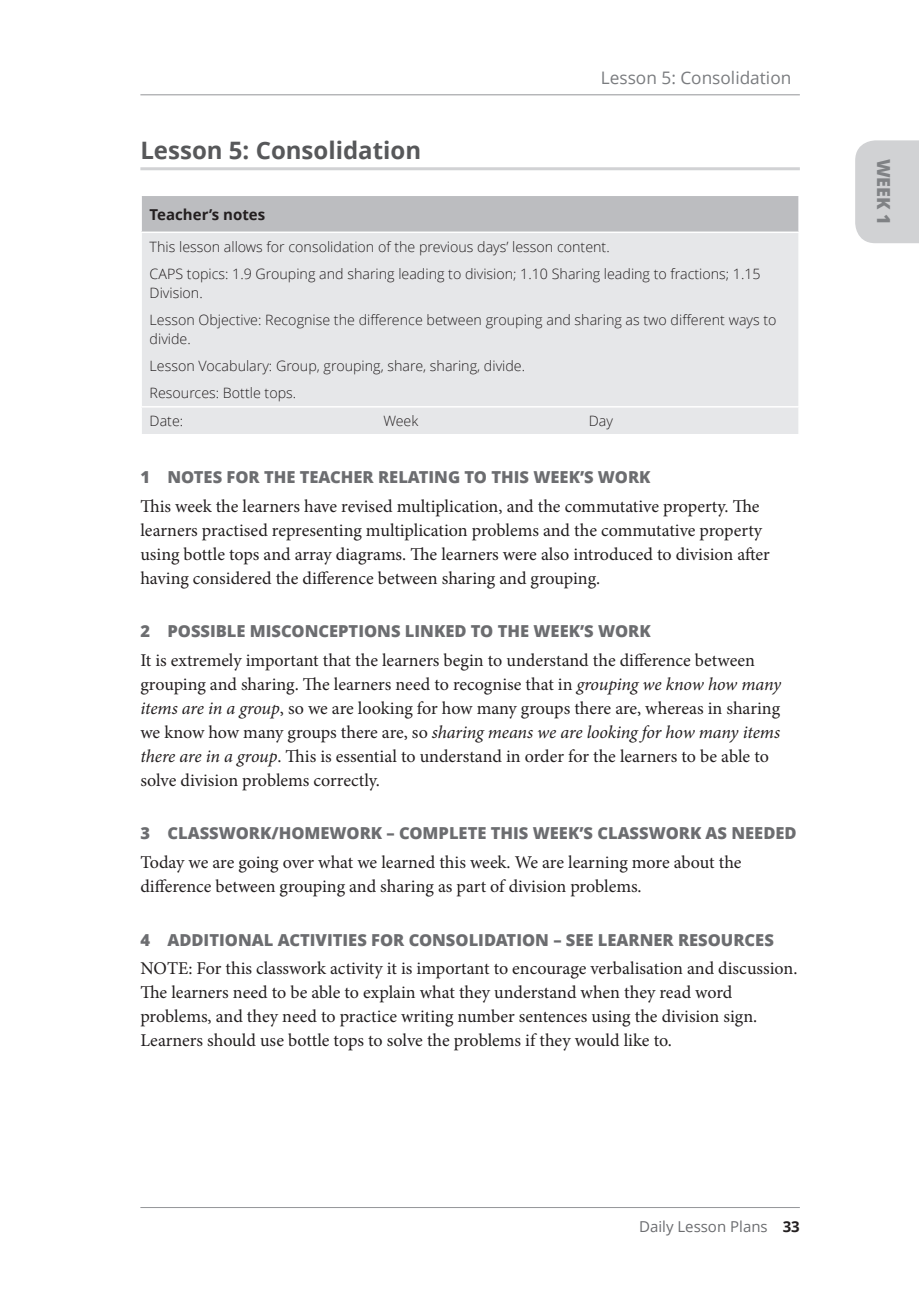
<style>
.page{position:relative;width:919px;height:1289px;background:#fff}
.page>*{position:absolute;margin:0;border:0;box-sizing:border-box;transform-origin:0 0}
.t1{font:700 24px "Open Sans";color:#57585a}
.t2{font:18px/24px "Minion Pro";letter-spacing:-.005em;color:#231f20}
.t3{font:800 18px "Open Sans";color:#808285}
.t4{font:17.25px "Open Sans";color:#7a7c7f}
.t5{font:800 16.5px "Open Sans";color:#6c6d70}
.t6{font:15px "Open Sans";color:#6c6d70}
.t7{font:700 15px "Open Sans";color:#231f20}
.t8{font:300 14.25px/27.5px "Open Sans";color:#231f20}
.s1{font-style:italic}
.s2{font-weight:700;color:#231f20}
</style>
<div class="page">
<hr style="left:140px;top:94px;width:659px;height:1px;background:#939598">
<hr style="left:140px;top:1207px;width:659px;height:1px;background:#939598">
<div style="left:855px;top:140px;width:63px;height:103px;background:#d1d2d4"></div>
<hr style="left:140px;top:167px;width:659px;height:3px;background:#d1d2d4">
<div style="left:141px;top:195px;width:658px;height:37px;background:#bcbdc0"></div>
<div style="left:142px;top:233px;width:656px;height:201px;background:#e6e7e9"></div>
<hr style="left:140px;top:406px;width:659px;height:1px;background:#fff">
<hr style="left:140px;top:194px;width:659px;height:2px;background:#fff">
<hr style="left:140px;top:196px;width:2px;height:35px;background:#fff">
<hr style="left:798px;top:196px;width:1px;height:35px;background:#fff">
<hr style="left:140px;top:231px;width:659px;height:2px;background:#fff">
<h1 class="t1" style="left:140px;top:133px;width:282px">Lesson 5: Consolidation</h1>
<p class="t4" style="left:600px;top:66px;width:192px">Lesson 5: Consolidation</p>
<p class="t7" style="left:150px;top:203px;width:117px">Teacher’s notes</p>
<p class="t8" style="left:150px;top:232px;width:612px">This lesson allows for consolidation of the previous days’ lesson content.<br>CAPS topics: 1.9 Grouping and sharing leading to division; 1.10 Sharing leading to fractions; 1.15</p>
<p class="t8" style="left:150px;top:278px;width:628px">Division.<br>Lesson Objective: Recognise the difference between grouping and sharing as two different ways to</p>
<p class="t8" style="left:150px;top:324px;width:377px">divide.<br>Lesson Vocabulary: Group, grouping, share, sharing, divide.<br>Resources: Bottle tops.<br>Date:</p>
<p class="t8" style="left:383px;top:407px;width:36px">Week</p>
<p class="t8" style="left:588px;top:407px;width:26px">Day</p>
<p class="t5" style="left:140px;top:464px;width:511px">1 NOTES FOR THE TEACHER RELATING TO THIS WEEK’S WORK</p>
<p class="t2" style="left:140px;top:494px;width:631px">This week the learners have revised multiplication, and the commutative property. The learners practised representing multiplication problems and the commutative property using bottle tops and array diagrams. The learners were also introduced to division after having considered the difference between sharing and grouping.</p>
<p class="t5" style="left:140px;top:619px;width:511px">2 POSSIBLE MISCONCEPTIONS LINKED TO THE WEEK’S WORK</p>
<p class="t2" style="left:140px;top:648px;width:642px">It is extremely important that the learners begin to understand the difference between grouping and sharing. The learners need to recognise that in <span class="s1">grouping we know how many items are in a group</span>, so we are looking for how many groups there are, whereas in sharing we know how many groups there are, so <span class="s1">sharing means we are looking for how many items there are in a group</span>. This is essential to understand in order for the learners to be able to solve division problems correctly.</p>
<p class="t5" style="left:140px;top:821px;width:657px">3 CLASSWORK/HOMEWORK – COMPLETE THIS WEEK’S CLASSWORK AS NEEDED</p>
<p class="t2" style="left:140px;top:850px;width:602px">Today we are going over what we learned this week. We are learning more about the difference between grouping and sharing as part of division problems.</p>
<p class="t5" style="left:140px;top:927px;width:635px">4 ADDITIONAL ACTIVITIES FOR CONSOLIDATION – SEE LEARNER RESOURCES</p>
<p class="t2" style="left:140px;top:956px;width:658px">NOTE: For this classwork activity it is important to encourage verbalisation and discussion.<br>The learners need to be able to explain what they understand when they read word problems, and they need to practice writing number sentences using the division sign.<br>Learners should use bottle tops to solve the problems if they would like to.</p>
<p class="t6" style="left:639px;top:1216px;width:162px">Daily Lesson Plans <span class="s2">33</span></p>
<p class="t3" style="left:897px;top:159px;width:68px;rotate:90deg">WEEK 1</p>
</div>
